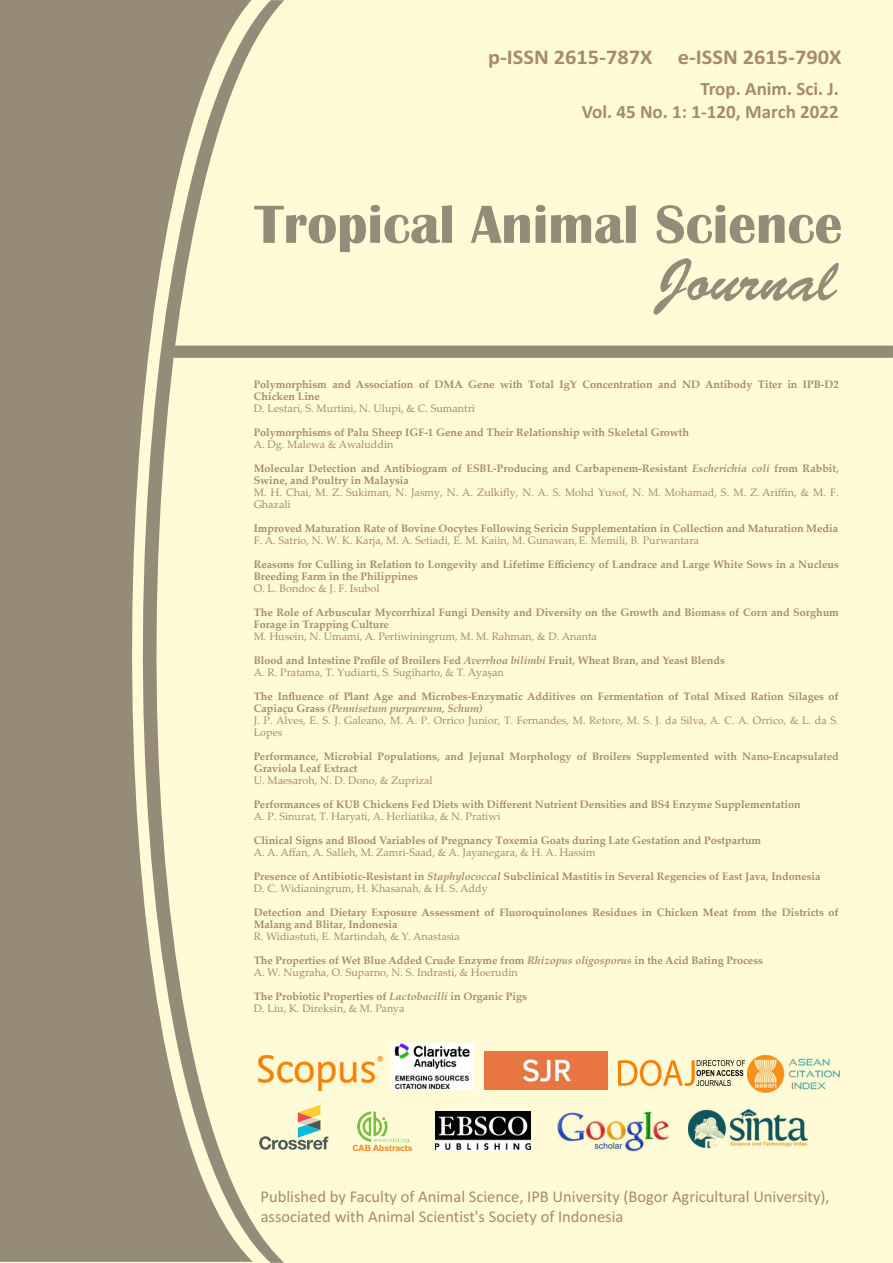
<style>
.page{position:relative;width:893px;height:1263px;background:#fffbd6}
.page>*{position:absolute;margin:0;border:0;box-sizing:border-box;transform-origin:0 0}
.t1{font:60px "Brush Script Std";color:#948c78}
.t2{font:700 55.5px "Britannic";color:#948c78}
.t3{font:700 21px "Calibri";color:#a78b6b;scale:1.07 1}
.t4{font:700 19.05px/22.8px "Calibri";color:#a78b6b;text-align:right}
.t5{font:16.5px/20.1px "Calibri";color:#a78b6b}
.t6{font:14.25px "Palatino Linotype";color:#201d1e}
.t7{font:700 10.8px/12px "Palatino Linotype";color:#a78b6b}
.t8{font:10.8px/12px "Palatino Linotype";color:#a78b6b}
.t9{font:700 8.55px "Arial";color:#f58220}
.s1{font-style:italic}
.s2{font-weight:400}
</style>
<div class="page">
<div style="left:0;top:0;width:92px;height:1262px;background:#948c78"></div>
<svg style="left:92px;top:0;width:192px;height:1263px"></svg>
<svg style="left:170px;top:346px;width:723px;height:12px;background:#958d79"></svg>
<img style="left:435px;top:1111px;width:95px;height:39px">
<img style="left:557px;top:1111px;width:111px;height:41px">
<img style="left:689px;top:1109px;width:118px;height:40px">
<img style="left:748px;top:1056px;width:91px;height:36px">
<img style="left:619px;top:1061px;width:125px;height:25px">
<svg style="left:259px;top:1105px;width:69px;height:45px"></svg>
<img style="left:357px;top:1111px;width:51px;height:32px">
<img style="left:392px;top:1043px;width:81px;height:46px">
<img style="left:259px;top:1055px;width:124px;height:36px">
<img style="left:485px;top:1052px;width:123px;height:37px">
<h3 class="t3" style="left:488px;top:44px;width:332px">p-ISSN 2615-787X e-ISSN 2615-790X</h3>
<h3 class="t6" style="left:668px;top:55px;width:163px">Vol. 45 No. 1, March 2022</h3>
<h3 class="t4" style="left:582px;top:77px;width:259px">Trop. Anim. Sci. J.<br>Vol. 45 No. 1: 1-120, March 2022</h3>
<h2 class="t2" style="left:255px;top:193px;width:589px">Tropical Animal Science</h2>
<h1 class="t1" style="left:655px;top:247px;width:182px">Journal</h1>
<p class="t7" style="left:254px;top:378px;width:587px">Polymorphism and Association of DMA Gene with Total IgY Concentration and ND Antibody Titer in IPB-D2<br>Chicken Line</p>
<p class="t8" style="left:254px;top:402px;width:223px">D. Lestari, S. Murtini, N. Ulupi, &amp; C. Sumantri</p>
<p class="t7" style="left:254px;top:426px;width:437px">Polymorphisms of Palu Sheep IGF-1 Gene and Their Relationship with Skeletal Growth</p>
<p class="t8" style="left:254px;top:438px;width:141px">A. Dg. Malewa &amp; Awaluddin</p>
<p class="t7" style="left:254px;top:462px;width:587px">Molecular Detection and Antibiogram of ESBL-Producing and Carbapenem-Resistant <span class="s1">Escherichia coli</span> from Rabbit,<br>Swine, and Poultry in Malaysia</p>
<p class="t8" style="left:254px;top:486px;width:587px">M. H. Chai, M. Z. Sukiman, N. Jasmy, N. A. Zulkifly, N. A. S. Mohd Yusof, N. M. Mohamad, S. M. Z. Ariffin, &amp; M. F.<br>Ghazali</p>
<p class="t7" style="left:254px;top:522px;width:586px">Improved Maturation Rate of Bovine Oocytes Following Sericin Supplementation in Collection and Maturation Media</p>
<p class="t8" style="left:254px;top:534px;width:447px">F. A. Satrio, N. W. K. Karja, M. A. Setiadi, E. M. Kaiin, M. Gunawan,E. Memili, B. Purwantara</p>
<p class="t7" style="left:254px;top:558px;width:587px">Reasons for Culling in Relation to Longevity and Lifetime Efficiency of Landrace and Large White Sows in a Nucleus<br>Breeding Farm in the Philippines</p>
<p class="t8" style="left:254px;top:582px;width:127px">O. L. Bondoc &amp; J. F. Isubol</p>
<p class="t7" style="left:254px;top:606px;width:587px">The Role of Arbuscular Mycorrhizal Fungi Density and Diversity on the Growth and Biomass of Corn and Sorghum<br>Forage in Trapping Culture</p>
<p class="t8" style="left:254px;top:630px;width:345px">M. Husein, N. Umami, A. Pertiwiningrum, M. M. Rahman, &amp; D. Ananta</p>
<p class="t7" style="left:254px;top:654px;width:473px">Blood and Intestine Profile of Broilers Fed <span class="s1">Averrhoa bilimbi</span> Fruit, Wheat Bran, and Yeast Blends<br><span class="s2">A. R. Pratama, T. Yudiarti, S. Sugiharto, &amp; T. Ayaşan</span></p>
<p class="t7" style="left:254px;top:690px;width:587px">The Influence of Plant Age and Microbes-Enzymatic Additives on Fermentation of Total Mixed Ration Silages of Capiaçu Grass <span class="s1">(Pennisetum purpureum, Schum)<br></span><span class="s2">J. P. Alves, E. S. J. Galeano, M. A. P. Orrico Junior, T. Fernandes, M. Retore, M. S. J. da Silva, A. C. A. Orrico, &amp; L. da S.<br>Lopes</span></p>
<p class="t7" style="left:254px;top:750px;width:587px">Performance, Microbial Populations, and Jejunal Morphology of Broilers Supplemented with Nano-Encapsulated<br>Graviola Leaf Extract</p>
<p class="t8" style="left:254px;top:774px;width:181px">U. Maesaroh, N. D. Dono, &amp; Zuprizal</p>
<p class="t7" style="left:254px;top:798px;width:548px">Performances of KUB Chickens Fed Diets with Different Nutrient Densities and BS4 Enzyme Supplementation</p>
<p class="t8" style="left:254px;top:810px;width:248px">A. P. Sinurat, T. Haryati, A. Herliatika, &amp; N. Pratiwi</p>
<p class="t7" style="left:254px;top:834px;width:509px">Clinical Signs and Blood Variables of Pregnancy Toxemia Goats during Late Gestation and Postpartum</p>
<p class="t8" style="left:254px;top:846px;width:343px">A. A. Affan, A. Salleh, M. Zamri-Saad, &amp; A. Jayanegara, &amp; H. A. Hassim</p>
<p class="t7" style="left:254px;top:870px;width:568px">Presence of Antibiotic-Resistant in <span class="s1">Staphylococcal</span> Subclinical Mastitis in Several Regencies of East Java, Indonesia<br><span class="s2">D. C. Widianingrum, H. Khasanah, &amp; H. S. Addy</span></p>
<p class="t7" style="left:254px;top:906px;width:587px">Detection and Dietary Exposure Assessment of Fluoroquinolones Residues in Chicken Meat from the Districts of<br>Malang and Blitar, Indonesia</p>
<p class="t8" style="left:254px;top:930px;width:208px">R. Widiastuti, E. Martindah, &amp; Y. Anastasia</p>
<p class="t7" style="left:254px;top:954px;width:511px">The Properties of Wet Blue Added Crude Enzyme from <span class="s1">Rhizopus oligosporus</span> in the Acid Bating Process<br><span class="s2">A. W. Nugraha, O. Suparno, N. S. Indrasti, &amp; Hoerudin</span></p>
<p class="t7" style="left:254px;top:990px;width:275px">The Probiotic Properties of <span class="s1">Lactobacilli</span> in Organic Pigs<br><span class="s2">D. Liu, K. Direksin, &amp; M. Panya</span></p>
<p class="t9" style="left:352px;top:1142px;width:62px">CAB Abstracts</p>
<h3 class="t5" style="left:261px;top:1186px;width:571px">Published by Faculty of Animal Science, IPB University (Bogor Agricultural University), associated with Animal Scientist's Society of Indonesia</h3>
</div>
